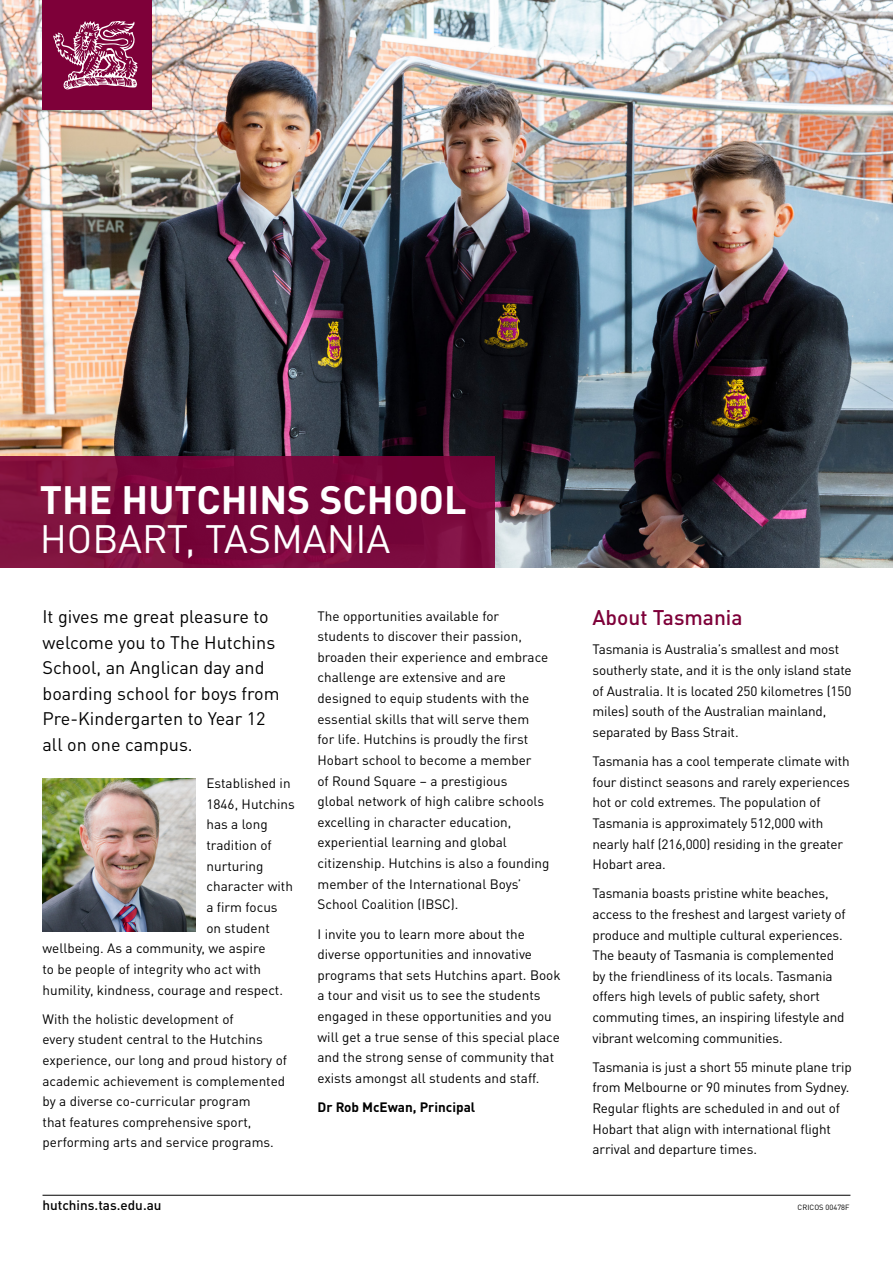
<style>
.page{position:relative;width:893px;height:1263px;background:#fff}
.page>*{position:absolute;margin:0;border:0;box-sizing:border-box;transform-origin:0 0}
.t1{font:700 39.15px "DIN Pro";color:#fff}
.t2{font:39.15px "DIN Pro";color:#fff}
.t3{font:500 21px "DIN Pro";color:#7e0039}
.t4{font:18px/25.5px "DIN Pro";color:#000}
.t5{font:13.5px/20.7px "DIN Pro";letter-spacing:-.005em;color:#000}
.t6{font:700 13.5px "DIN Pro";color:#000}
.t7{font:500 13.5px "DIN Pro";color:#000}
.t8{font:7.5px "DIN Pro";letter-spacing:.005em;color:#000}
</style>
<div class="page">
<img style="left:0;top:0;width:893px;height:568px">
<img style="left:43px;top:778px;width:153px;height:153px">
<div style="left:43px;top:0;width:109px;height:109px;background:#7e0039"></div>
<svg style="left:53px;top:21px;width:85px;height:69px"></svg>
<svg style="left:0;top:456px;width:494px;height:112px;background:#7a093c"></svg>
<hr style="left:43px;top:1195px;width:807px;height:1px;background:#000">
<h1 class="t1" style="left:40px;top:469px;width:428px">THE HUTCHINS SCHOOL</h1>
<h1 class="t2" style="left:40px;top:509px;width:352px">HOBART, TASMANIA</h1>
<h3 class="t4" style="left:43px;top:603px;width:239px">It gives me great pleasure to welcome you to The Hutchins<br>School, an Anglican day and boarding school for boys from<br>Pre-Kindergarten to Year 12 all on one campus.</h3>
<p class="t5" style="left:206px;top:772px;width:86px">Established in</p>
<p class="t5" style="left:206px;top:793px;width:90px">1846, Hutchins</p>
<p class="t5" style="left:206px;top:813px;width:63px">has a long</p>
<p class="t5" style="left:206px;top:834px;width:67px">tradition of</p>
<p class="t5" style="left:206px;top:855px;width:58px">nurturing</p>
<p class="t5" style="left:206px;top:875px;width:88px">character with</p>
<p class="t5" style="left:206px;top:896px;width:73px">a firm focus</p>
<p class="t5" style="left:206px;top:916px;width:65px">on student</p>
<p class="t5" style="left:43px;top:937px;width:225px">wellbeing. As a community, we aspire</p>
<p class="t5" style="left:43px;top:958px;width:220px">to be people of integrity who act with</p>
<p class="t5" style="left:43px;top:978px;width:242px">humility, kindness, courage and respect.</p>
<p class="t5" style="left:43px;top:1007px;width:246px">With the holistic development of<br>every student central to the Hutchins experience, our long and proud history of academic achievement is complemented by a diverse co-curricular program<br>that features comprehensive sport, performing arts and service programs.</p>
<p class="t5" style="left:317px;top:604px;width:233px">The opportunities available for students to discover their passion, broaden their experience and embrace challenge are extensive and are designed to equip students with the essential skills that will serve them for life. Hutchins is proudly the first Hobart school to become a member<br>of Round Square – a prestigious<br>global network of high calibre schools excelling in character education, experiential learning and global citizenship. Hutchins is also a founding member of the International Boys’ School Coalition (IBSC).</p>
<p class="t5" style="left:317px;top:922px;width:245px">I invite you to learn more about the diverse opportunities and innovative programs that sets Hutchins apart. Book a tour and visit us to see the students engaged in these opportunities and you will get a true sense of this special place and the strong sense of community that exists amongst all students and staff.</p>
<p class="t6" style="left:317px;top:1097px;width:159px">Dr Rob McEwan, Principal</p>
<h2 class="t3" style="left:592px;top:601px;width:152px">About Tasmania</h2>
<p class="t5" style="left:592px;top:638px;width:261px">Tasmania is Australia’s smallest and most southerly state, and it is the only island state of Australia. It is located 250 kilometres (150 miles) south of the Australian mainland, separated by Bass Strait.</p>
<p class="t5" style="left:592px;top:750px;width:259px">Tasmania has a cool temperate climate with four distinct seasons and rarely experiences hot or cold extremes. The population of Tasmania is approximately 512,000 with nearly half (216,000) residing in the greater Hobart area.</p>
<p class="t5" style="left:592px;top:882px;width:255px">Tasmania boasts pristine white beaches, access to the freshest and largest variety of produce and multiple cultural experiences.<br>The beauty of Tasmania is complemented by the friendliness of its locals. Tasmania offers high levels of public safety, short commuting times, an inspiring lifestyle and vibrant welcoming communities.</p>
<p class="t5" style="left:592px;top:1056px;width:261px">Tasmania is just a short 55 minute plane trip from Melbourne or 90 minutes from Sydney.<br>Regular flights are scheduled in and out of Hobart that align with international flight arrival and departure times.</p>
<p class="t7" style="left:43px;top:1195px;width:121px">hutchins.tas.edu.au</p>
<p class="t8" style="left:797px;top:1202px;width:54px">CRICOS 00478F</p>
</div>
